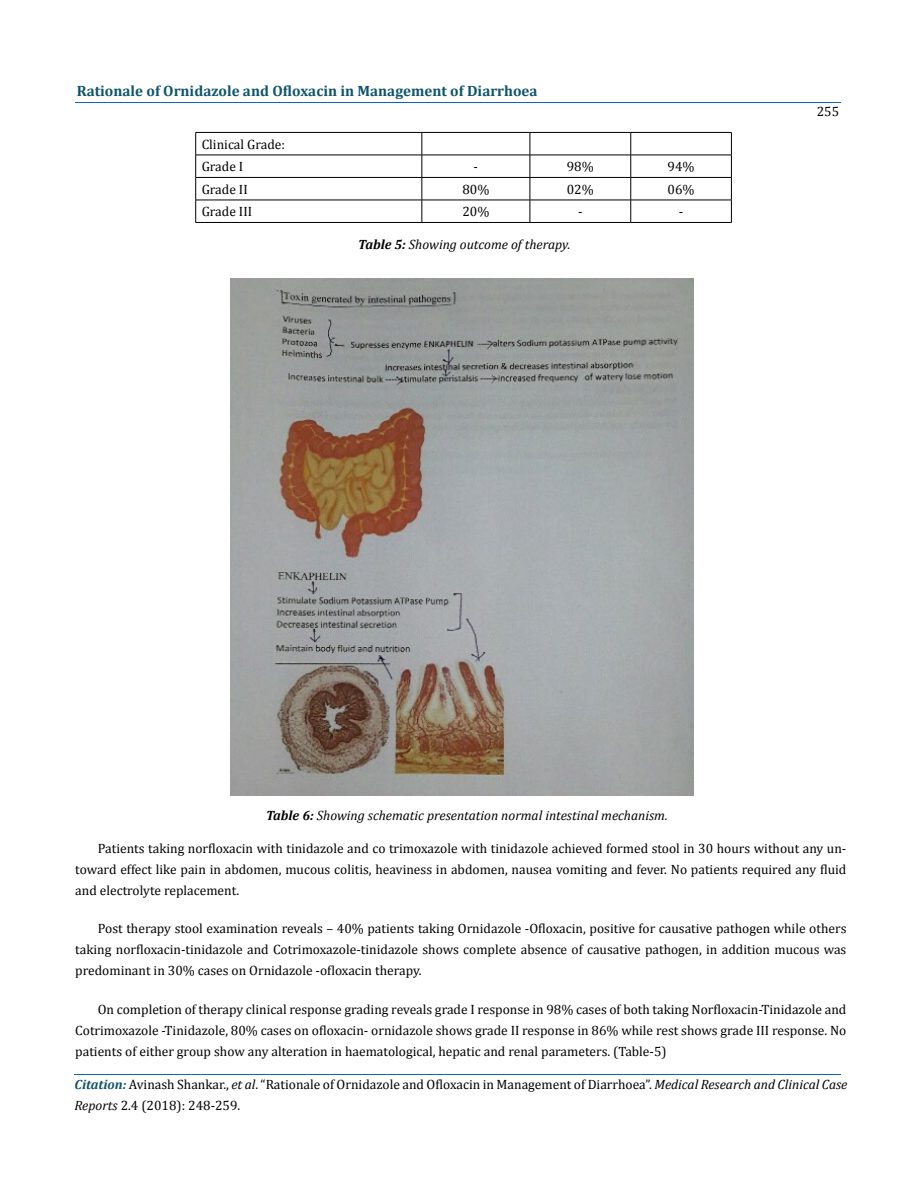
<style>
.page{position:relative;width:917px;height:1190px;background:#fff}
.page>*{position:absolute;margin:0;border:0;box-sizing:border-box;transform-origin:0 0}
.t1{font:700 15px "Cambria";color:#0e546a}
.t2{font:13.5px/21px "Cambria";color:#000;text-align:justify}
.t3{font:italic 13.5px "Cambria";color:#000}
.s1{font-weight:700}
.s2{font-weight:700;font-style:italic;font-size:13.35px;color:#0e546a}
.s3{font-style:italic}
</style>
<div class="page">
<hr style="left:75px;top:102px;width:765px;height:1px;background:#0d66b1">
<hr style="left:74px;top:1074px;width:766px;height:1px;background:#0d66b1">
<hr style="left:195px;top:132px;width:227px;height:1px;background:#000">
<hr style="left:422px;top:132px;width:108px;height:1px;background:#000">
<hr style="left:530px;top:132px;width:100px;height:1px;background:#000">
<hr style="left:630px;top:132px;width:101px;height:1px;background:#000">
<hr style="left:195px;top:155px;width:227px;height:1px;background:#000">
<hr style="left:422px;top:155px;width:108px;height:1px;background:#000">
<hr style="left:530px;top:155px;width:100px;height:1px;background:#000">
<hr style="left:630px;top:155px;width:101px;height:1px;background:#000">
<hr style="left:195px;top:177px;width:227px;height:1px;background:#000">
<hr style="left:422px;top:177px;width:108px;height:1px;background:#000">
<hr style="left:530px;top:177px;width:100px;height:1px;background:#000">
<hr style="left:630px;top:177px;width:101px;height:1px;background:#000">
<hr style="left:195px;top:200px;width:227px;height:1px;background:#000">
<svg style="left:195px;top:133px;width:1px;height:89px"></svg>
<hr style="left:422px;top:200px;width:108px;height:1px;background:#000">
<svg style="left:421px;top:133px;width:1px;height:89px"></svg>
<hr style="left:530px;top:200px;width:100px;height:1px;background:#000">
<svg style="left:529px;top:133px;width:1px;height:89px"></svg>
<hr style="left:630px;top:200px;width:101px;height:1px;background:#000">
<svg style="left:630px;top:133px;width:1px;height:89px"></svg>
<svg style="left:731px;top:133px;width:1px;height:89px"></svg>
<hr style="left:195px;top:222px;width:227px;height:1px;background:#000">
<hr style="left:422px;top:222px;width:108px;height:1px;background:#000">
<hr style="left:530px;top:222px;width:100px;height:1px;background:#000">
<hr style="left:630px;top:222px;width:101px;height:1px;background:#000">
<img style="left:230px;top:278px;width:463px;height:517px">
<p class="t1" style="left:77px;top:82px;width:462px">Rationale of Ornidazole and Ofloxacin in Management of Diarrhoea</p>
<p class="t2" style="left:202px;top:133px;width:85px;line-height:22.5px">Clinical Grade:<br>Grade I</p>
<p class="t2" style="left:473px;top:156px;width:6px">-</p>
<p class="t2" style="left:567px;top:156px;width:28px">98%</p>
<p class="t2" style="left:667px;top:156px;width:28px">94%</p>
<p class="t2" style="left:202px;top:179px;width:47px">Grade II</p>
<p class="t2" style="left:462px;top:179px;width:28px">80%</p>
<p class="t2" style="left:567px;top:179px;width:28px">02%</p>
<p class="t2" style="left:667px;top:179px;width:28px">06%</p>
<p class="t2" style="left:202px;top:201px;width:52px">Grade III</p>
<p class="t2" style="left:462px;top:201px;width:28px">20%</p>
<p class="t2" style="left:578px;top:201px;width:6px">-</p>
<p class="t2" style="left:678px;top:201px;width:6px">-</p>
<p class="t3" style="left:358px;top:236px;width:214px"><span class="s1">Table 5:</span> Showing outcome of therapy.</p>
<p class="t2" style="left:816px;top:101px;width:24px">255</p>
<p class="t3" style="left:266px;top:807px;width:403px"><span class="s1">Table 6:</span> Showing schematic presentation normal intestinal mechanism.</p>
<p class="t2" style="left:75px;top:838px;width:772px;text-indent:23px">Patients taking norfloxacin with tinidazole and co trimoxazole with tinidazole achieved formed stool in 30 hours without any un&shy;toward effect like pain in abdomen, mucous colitis, heaviness in abdomen, nausea vomiting and fever. No patients required any fluid and electrolyte replacement.</p>
<p class="t2" style="left:75px;top:917px;width:772px;text-indent:23px">Post therapy stool examination reveals – 40% patients taking Ornidazole -Ofloxacin, positive for causative pathogen while others taking norfloxacin-tinidazole and Cotrimoxazole-tinidazole shows complete absence of causative pathogen, in addition mucous was predominant in 30% cases on Ornidazole -ofloxacin therapy.</p>
<p class="t2" style="left:75px;top:998px;width:772px;text-indent:23px">On completion of therapy clinical response grading reveals grade I response in 98% cases of both taking Norfloxacin-Tinidazole and Cotrimoxazole -Tinidazole, 80% cases on ofloxacin- ornidazole shows grade II response in 86% while rest shows grade III response. No patients of either group show any alteration in haematological, hepatic and renal parameters. (Table-5)</p>
<p class="t2" style="left:75px;top:1074px;width:774px"><span class="s2">Citation:</span> Avinash Shankar., <span class="s3">et al</span>. “Rationale of Ornidazole and Ofloxacin in Management of Diarrhoea”. <span class="s3">Medical Research and Clinical Case<br>Reports</span> 2.4 (2018): 248-259.</p>
</div>
